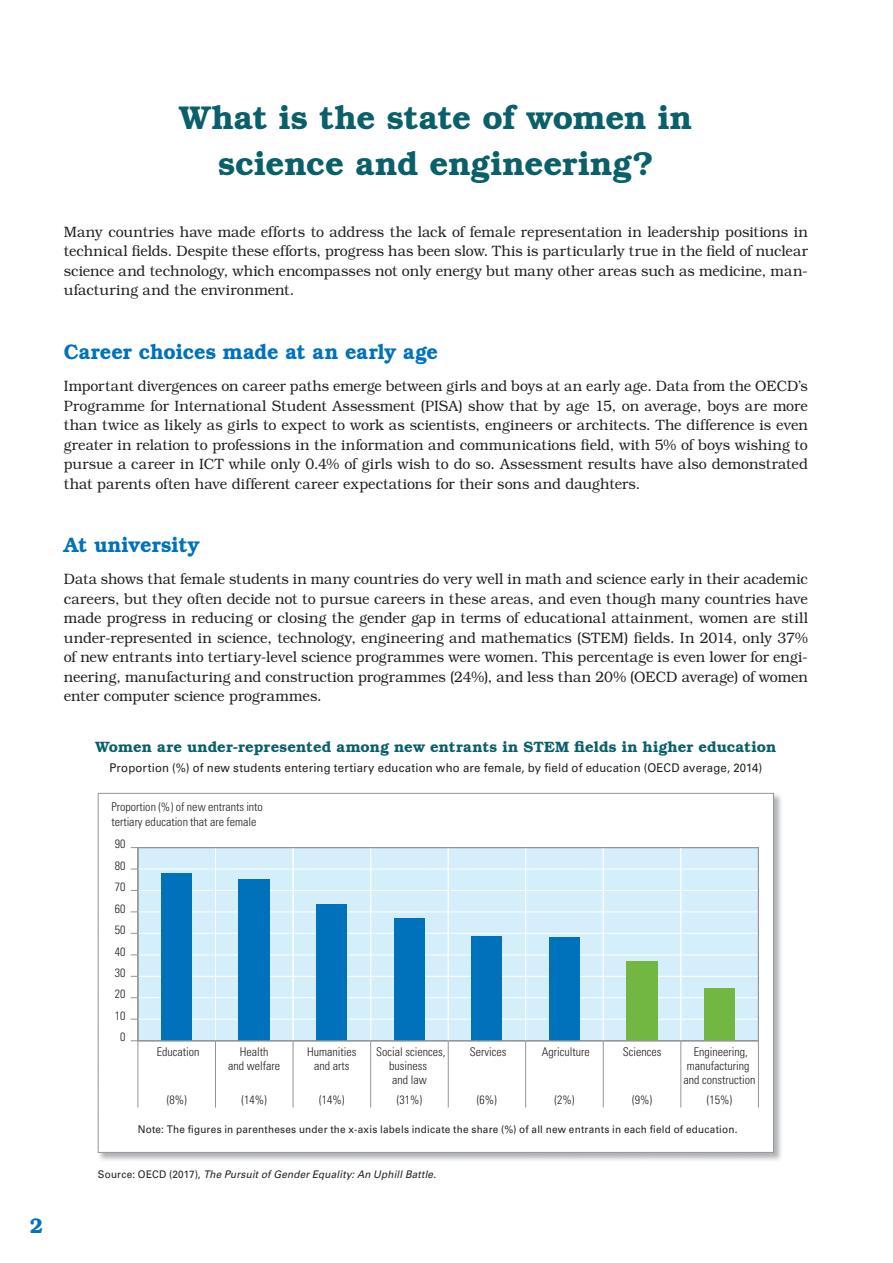
<style>
.page{position:relative;width:893px;height:1263px;background:#fff}
.page>*{position:absolute;margin:0;border:0;box-sizing:border-box;transform-origin:0 0}
.t1{font:600 33px/45.6px "Bookman Std";letter-spacing:-.01em;color:#0a606a;text-align:center}
.t2{font:600 21px "Bookman Std";letter-spacing:-.005em;color:#0072bc;scale:.95 1}
.t3{font:300 15px/19.5px "Bookman Std";color:#231f20;text-align:justify;scale:.94 1}
.t4{font:300 15px/19.5px "Bookman Std";color:#231f20;text-align:justify;scale:.95 1}
.t5{font:600 15px "Bookman Std";letter-spacing:.005em;color:#0a606a}
.t6{font:300 condensed 12px/14.4px "Univers LT Std";color:#231f20;text-align:center}
.t7{font:12px "Univers LT Std";letter-spacing:.015em;color:#231f20;scale:.95 1}
.t8{font:10.5px "Univers LT Std";letter-spacing:.02em;color:#231f20;scale:.95 1}
.t9{font:italic 10.5px "Univers LT Std";letter-spacing:.015em;color:#231f20;scale:.95 1}
.s1{font-style:normal}
</style>
<div class="page">
<img style="left:97px;top:792px;width:685px;height:369px">
<div style="left:98px;top:793px;width:675px;height:359px;background:#fff"></div>
<div style="left:138px;top:848px;width:620px;height:193px;background:#d4effb"></div>
<hr style="left:138px;top:869px;width:620px;height:1px;background:#fff">
<hr style="left:138px;top:890px;width:620px;height:1px;background:#fff">
<hr style="left:138px;top:911px;width:620px;height:1px;background:#fff">
<hr style="left:138px;top:933px;width:620px;height:1px;background:#fff">
<hr style="left:138px;top:954px;width:620px;height:1px;background:#fff">
<hr style="left:138px;top:976px;width:620px;height:1px;background:#fff">
<hr style="left:138px;top:997px;width:620px;height:1px;background:#fff">
<hr style="left:138px;top:1019px;width:620px;height:1px;background:#fff">
<hr style="left:680px;top:848px;width:1px;height:193px;background:#fff">
<hr style="left:603px;top:848px;width:1px;height:193px;background:#fff">
<hr style="left:525px;top:848px;width:1px;height:193px;background:#fff">
<hr style="left:448px;top:848px;width:1px;height:193px;background:#fff">
<hr style="left:370px;top:848px;width:1px;height:193px;background:#fff">
<hr style="left:293px;top:848px;width:1px;height:193px;background:#fff">
<hr style="left:215px;top:848px;width:1px;height:193px;background:#fff">
<div style="left:161px;top:873px;width:31px;height:168px;background:#0072bc"></div>
<div style="left:239px;top:879px;width:31px;height:162px;background:#0072bc"></div>
<div style="left:316px;top:904px;width:31px;height:137px;background:#0072bc"></div>
<div style="left:394px;top:918px;width:31px;height:123px;background:#0072bc"></div>
<div style="left:471px;top:936px;width:31px;height:105px;background:#0072bc"></div>
<div style="left:549px;top:937px;width:31px;height:104px;background:#0072bc"></div>
<div style="left:626px;top:961px;width:32px;height:80px;background:#73b743"></div>
<div style="left:704px;top:988px;width:31px;height:53px;background:#73b743"></div>
<hr style="left:758px;top:1041px;width:1px;height:66px;background:#939598">
<hr style="left:680px;top:1041px;width:1px;height:66px;background:#939598">
<hr style="left:603px;top:1041px;width:1px;height:66px;background:#939598">
<hr style="left:525px;top:1041px;width:1px;height:66px;background:#939598">
<hr style="left:448px;top:1041px;width:1px;height:66px;background:#939598">
<hr style="left:370px;top:1041px;width:1px;height:66px;background:#939598">
<hr style="left:293px;top:1041px;width:1px;height:66px;background:#939598">
<hr style="left:215px;top:1041px;width:1px;height:66px;background:#939598">
<hr style="left:138px;top:1041px;width:1px;height:66px;background:#939598">
<div style="left:138px;top:847px;width:621px;height:194px;border:1px solid #939598"></div>
<h2 class="t2" style="left:30px;top:1213px;width:15px">2</h2>
<h1 class="t1" style="left:179px;top:95px;width:515px">What is the state of women in science and engineering?</h1>
<p class="t4" style="left:64px;top:222px;width:785px">Many countries have made efforts to address the lack of female representation in leadership positions in technical elds. Despite these efforts, progress has been slow. This is particularly true in the eld of nuclear science and technology, which encompasses not only energy but many other areas such as medicine, man&shy;ufacturing and the environment.</p>
<h2 class="t2" style="left:64px;top:339px;width:396px">Career choices made at an early age</h2>
<p class="t3" style="left:64px;top:376px;width:793px">Important divergences on career paths emerge between girls and boys at an early age. Data from the OECD’s Programme for International Student Assessment (PISA) show that by age 15, on average, boys are more than twice as likely as girls to expect to work as scientists, engineers or architects. The difference is even greater in relation to professions in the information and communications eld, with 5% of boys wishing to pursue a career in ICT while only 0.4% of girls wish to do so. Assessment results have also demonstrated that parents often have different career expectations for their sons and daughters.</p>
<h2 class="t2" style="left:64px;top:532px;width:145px">At university</h2>
<p class="t3" style="left:64px;top:569px;width:793px">Data shows that female students in many countries do very well in math and science early in their academic careers, but they often decide not to pursue careers in these areas, and even though many countries have made progress in reducing or closing the gender gap in terms of educational attainment, women are still under-represented in science, technology, engineering and mathematics (STEM) elds. In 2014, only 37% of new entrants into tertiary-level science programmes were women. This percentage is even lower for engi&shy;neering, manufacturing and construction programmes (24%), and less than 20% (OECD average) of women enter computer science programmes.</p>
<p class="t5" style="left:95px;top:738px;width:682px">Women are under-represented among new entrants in STEM elds in higher education</p>
<p class="t7" style="left:109px;top:760px;width:689px">Proportion (%) of new students entering tertiary education who are female, by eld of education (OECD average, 2014)</p>
<p class="t6" style="left:111px;top:800px;width:153px;text-align:left">Proportion (%) of new entrants into tertiary education that are female</p>
<p class="t6" style="left:115px;top:837px;width:12px">90</p>
<p class="t6" style="left:115px;top:858px;width:12px">80</p>
<p class="t6" style="left:115px;top:880px;width:12px">70</p>
<p class="t6" style="left:115px;top:901px;width:12px">60</p>
<p class="t6" style="left:115px;top:923px;width:12px">50</p>
<p class="t6" style="left:115px;top:944px;width:12px">40</p>
<p class="t6" style="left:115px;top:965px;width:12px">30</p>
<p class="t6" style="left:115px;top:987px;width:12px">20</p>
<p class="t6" style="left:115px;top:1008px;width:12px">10</p>
<p class="t6" style="left:120px;top:1030px;width:7px">0</p>
<p class="t6" style="left:157px;top:1044px;width:44px">Education</p>
<p class="t6" style="left:228px;top:1044px;width:53px">Health<br>and welfare</p>
<p class="t6" style="left:307px;top:1044px;width:51px">Humanities and arts</p>
<p class="t6" style="left:376px;top:1044px;width:71px">Social sciences, business<br>and law</p>
<p class="t6" style="left:470px;top:1044px;width:38px">Services</p>
<p class="t6" style="left:542px;top:1044px;width:49px">Agriculture</p>
<p class="t6" style="left:623px;top:1044px;width:40px">Sciences</p>
<p class="t6" style="left:683px;top:1044px;width:73px">Engineering, manufacturing and construction</p>
<p class="t6" style="left:167px;top:1093px;width:21px">(8%)</p>
<p class="t6" style="left:242px;top:1093px;width:27px">(14%)</p>
<p class="t6" style="left:319px;top:1093px;width:27px">(14%)</p>
<p class="t6" style="left:397px;top:1093px;width:27px">(31%)</p>
<p class="t6" style="left:477px;top:1093px;width:21px">(6%)</p>
<p class="t6" style="left:555px;top:1093px;width:21px">(2%)</p>
<p class="t6" style="left:632px;top:1093px;width:21px">(9%)</p>
<p class="t6" style="left:707px;top:1093px;width:27px">(15%)</p>
<p class="t8" style="left:138px;top:1123px;width:633px">Note: The gures in parentheses under the x-axis labels indicate the share (%) of all new entrants in each eld of education.</p>
<p class="t9" style="left:98px;top:1168px;width:358px"><span class="s1">Source: OECD (2017),</span> The Pursuit of Gender Equality: An Uphill Battle<span class="s1">.</span></p>
</div>
